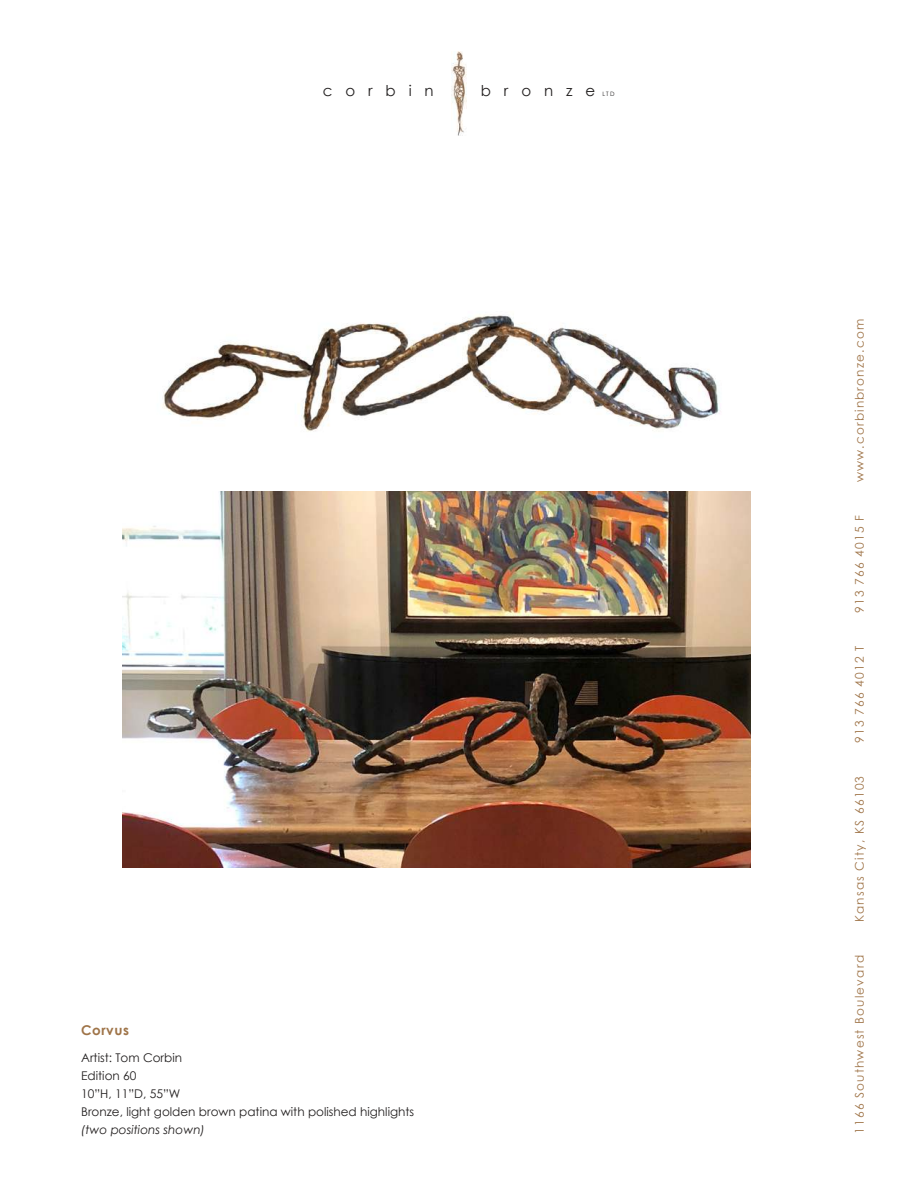
<style>
.page{position:relative;width:918px;height:1188px;background:#fff}
.page>*{position:absolute;margin:0;border:0;box-sizing:border-box;transform-origin:0 0}
.t1{font:15px "Century Gothic";letter-spacing:.86em;color:#221f1f}
.t2{font:700 13.5px "Century Gothic";letter-spacing:.04em;color:#9f7448}
.t3{font:12px/18px "Century Gothic";color:#221f1f}
.t4{font:12px "Century Gothic";letter-spacing:.1em;color:#9f7448}
.t5{font:italic 12px "Century Gothic";color:#221f1f}
.t6{font:6px "Century Gothic";color:#221f1f}
</style>
<div class="page">
<img style="left:451px;top:52px;width:16px;height:84px">
<img style="left:162px;top:314px;width:559px;height:118px">
<img style="left:122px;top:491px;width:629px;height:376px">
<p class="t1" style="left:323px;top:85px;width:112px">corbin</p>
<p class="t1" style="left:481px;top:85px;width:116px">bronze</p>
<p class="t6" style="left:602px;top:92px;width:14px">LTD</p>
<p class="t2" style="left:81px;top:1022px;width:49px">Corvus</p>
<p class="t3" style="left:81px;top:1050px;width:335px">Artist: Tom Corbin<br>Edition 60<br>10”H, 11”D, 55”W<br>Bronze, light golden brown patina with polished highlights</p>
<p class="t5" style="left:81px;top:1125px;width:125px">(two positions shown)</p>
<p class="t4" style="left:855px;top:482px;width:165px;rotate:-90deg">www.corbinbronze.com</p>
<p class="t4" style="left:855px;top:613px;width:99px;rotate:-90deg">913 766 4015 F</p>
<p class="t4" style="left:855px;top:743px;width:99px;rotate:-90deg">913 766 4012 T</p>
<p class="t4" style="left:855px;top:922px;width:148px;rotate:-90deg">Kansas City, KS 66103</p>
<p class="t4" style="left:855px;top:1134px;width:180px;rotate:-90deg">1166 Southwest Boulevard</p>
</div>
